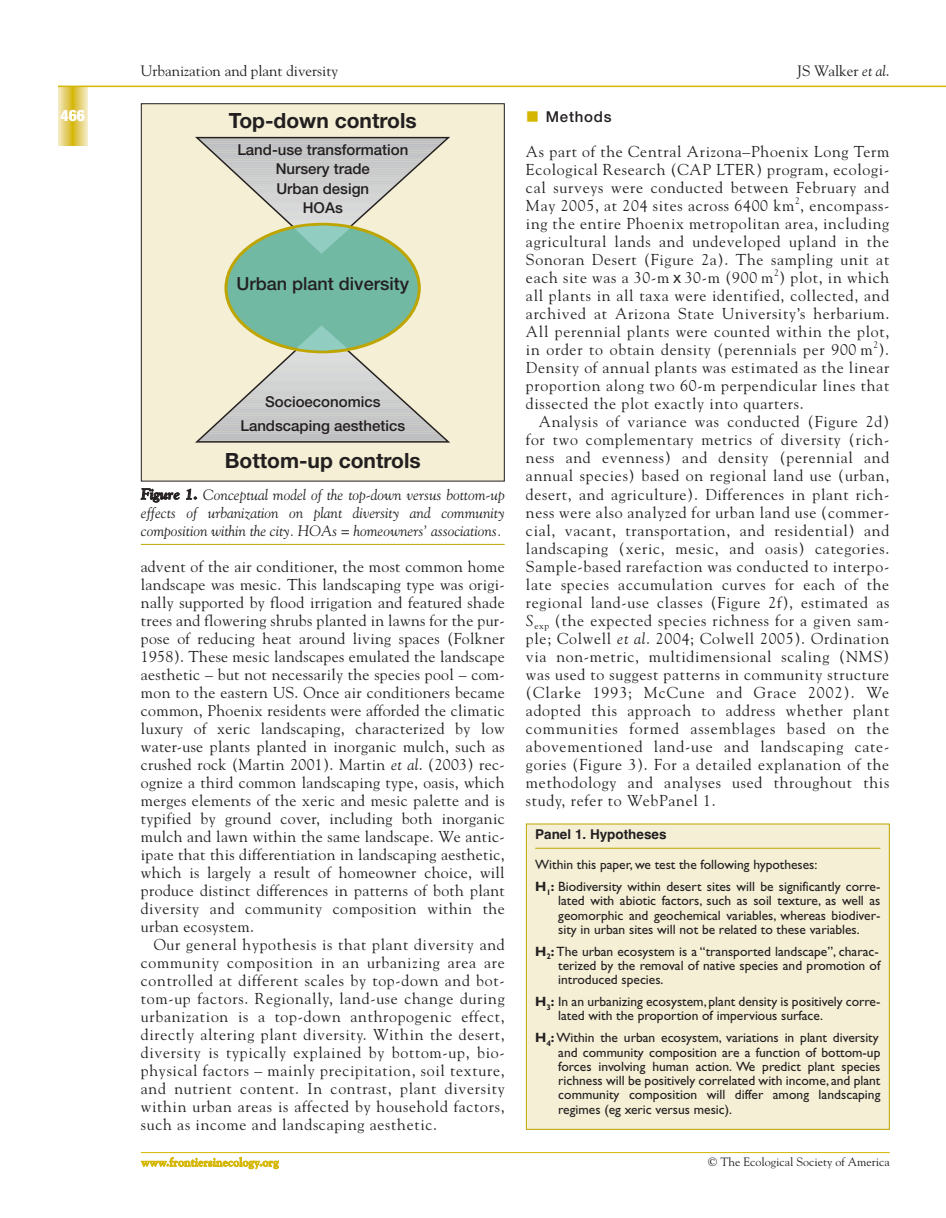
<style>
.page{position:relative;width:946px;height:1218px;background:#fff}
.page>*{position:absolute;margin:0;border:0;box-sizing:border-box;transform-origin:0 0}
.t1{font:700 21px "Helvetica Neue";color:#231f20}
.t2{font:500 18px "Helvetica Neue";color:#231f20}
.t3{font:15.75px/18px "Goudy";letter-spacing:.045em;color:#231f20;text-align:justify}
.t4{font:900 condensed 15.75px "Helvetica Neue";color:#fff}
.t5{font:italic 15px/18px "Goudy";color:#231f20;text-align:justify}
.t6{font:500 15px/19.5px "Helvetica Neue";color:#231f20;text-align:center}
.t7{font:15px "Goudy";color:#231f20}
.t8{font:500 15px "Helvetica Neue";letter-spacing:.05em;color:#231f20}
.t9{font:13.5px/14.2px "Gill Sans";color:#231f20}
.t10{font:700 13.5px "Helvetica";color:#231f20}
.t11{font:12px "Goudy";color:#231f20}
.t12{font:700 12px "Goudy";color:#d5b703}
.t13{font:9.45px "Goudy";color:#231f20}
.s1{font-style:italic}
.s2{font-weight:700}
.s3{font-family:"Helvetica Neue"}
</style>
<div class="page">
<div style="left:58px;top:86px;width:30px;height:60px;background:#f6efcf"></div>
<div style="left:58px;top:86px;width:29px;height:60px;background:#f5edca"></div>
<div style="left:59px;top:86px;width:28px;height:60px;background:#f4ebc2"></div>
<div style="left:59px;top:86px;width:27px;height:60px;background:#f2e8bc"></div>
<div style="left:60px;top:86px;width:26px;height:60px;background:#f2e6b4"></div>
<div style="left:60px;top:86px;width:25px;height:60px;background:#f0e5b0"></div>
<div style="left:61px;top:86px;width:24px;height:60px;background:#efe3a8"></div>
<div style="left:61px;top:86px;width:23px;height:60px;background:#efe1a4"></div>
<div style="left:62px;top:86px;width:22px;height:60px;background:#edde9c"></div>
<div style="left:62px;top:86px;width:21px;height:60px;background:#ecdd98"></div>
<div style="left:63px;top:86px;width:20px;height:60px;background:#ebda90"></div>
<div style="left:63px;top:86px;width:19px;height:60px;background:#ead98c"></div>
<div style="left:64px;top:86px;width:18px;height:60px;background:#e8d685"></div>
<div style="left:64px;top:86px;width:17px;height:60px;background:#e8d380"></div>
<div style="left:65px;top:86px;width:16px;height:60px;background:#e6d27a"></div>
<div style="left:65px;top:86px;width:15px;height:60px;background:#e6d176"></div>
<div style="left:66px;top:86px;width:14px;height:60px;background:#e5cd6e"></div>
<div style="left:66px;top:86px;width:13px;height:60px;background:#e4cc69"></div>
<div style="left:67px;top:86px;width:12px;height:60px;background:#e3ca61"></div>
<div style="left:67px;top:86px;width:11px;height:60px;background:#e1c95c"></div>
<div style="left:68px;top:86px;width:10px;height:60px;background:#e0c755"></div>
<div style="left:68px;top:86px;width:9px;height:60px;background:#dfc54f"></div>
<div style="left:69px;top:86px;width:8px;height:60px;background:#ddc447"></div>
<div style="left:69px;top:86px;width:7px;height:60px;background:#ddc23f"></div>
<div style="left:70px;top:86px;width:6px;height:60px;background:#dbc037"></div>
<div style="left:70px;top:86px;width:5px;height:60px;background:#dabf32"></div>
<hr style="left:71px;top:86px;width:4px;height:60px;background:#d9bd24">
<hr style="left:71px;top:86px;width:3px;height:60px;background:#d8bc1c">
<hr style="left:72px;top:86px;width:1px;height:60px;background:#d5b808">
<hr style="left:73px;top:86px;width:1px;height:60px;background:#d5b703">
<hr style="left:58px;top:86px;width:874px;height:1px;background:#d5b703">
<svg style="left:932px;top:86px;width:13px;height:1px"></svg>
<hr style="left:141px;top:1152px;width:748px;height:1px;background:#d5b703">
<hr style="left:141px;top:544px;width:363px;height:1px;background:#bea502">
<div style="left:526px;top:824px;width:363px;height:305px;background:#f4efd5"></div>
<hr style="left:535px;top:848px;width:345px;height:1px;background:#bea502">
<div style="left:141px;top:104px;width:363px;height:377px;background:#f4efd5"></div>
<div style="left:141px;top:103px;width:363px;height:378px;border:1px solid #231f20"></div>
<svg style="left:195px;top:137px;width:255px;height:305px"></svg>
<p class="t4" style="left:61px;top:110px;width:26px">466</p>
<p class="t7" style="left:141px;top:65px;width:199px">Urbanization and plant diversity</p>
<p class="t7" style="left:797px;top:65px;width:94px">JS Walker <span class="s1">et al</span>.</p>
<h1 class="t1" style="left:229px;top:113px;width:189px">Top-down controls</h1>
<p class="t6" style="left:237px;top:141px;width:172px">Land-use transformation<br>Nursery trade<br>Urban design<br>HOAs</p>
<p class="t2" style="left:236px;top:277px;width:174px">Urban plant diversity</p>
<p class="t6" style="left:240px;top:391px;width:166px;line-height:24px">Socioeconomics<br>Landscaping aesthetics</p>
<h1 class="t1" style="left:225px;top:453px;width:197px">Bottom-up controls</h1>
<p class="t5" style="left:141px;top:486px;width:365px"><span class="s2">Figure 1.</span> Conceptual model of the top-down versus bottom-up effects of urbanization on plant diversity and community composition within the city. HOAs = homeowners’ associations.</p>
<p class="t3" style="left:141px;top:558px;width:365px">advent of the air conditioner, the most common home landscape was mesic. This landscaping type was origi&shy;nally supported by flood irrigation and featured shade trees and flowering shrubs planted in lawns for the pur&shy;pose of reducing heat around living spaces (Folkner 1958). These mesic landscapes emulated the landscape aesthetic – but not necessarily the species pool – com&shy;mon to the eastern US. Once air conditioners became common, Phoenix residents were afforded the climatic luxury of xeric landscaping, characterized by low water-use plants planted in inorganic mulch, such as crushed rock (Martin 2001). Martin <span class="s1">et al</span>. (2003) rec&shy;ognize a third common landscaping type, oasis, which merges elements of the xeric and mesic palette and is typified by ground cover, including both inorganic mulch and lawn within the same landscape. We antic&shy;ipate that this differentiation in landscaping aesthetic, which is largely a result of homeowner choice, will produce distinct differences in patterns of both plant diversity and community composition within the urban ecosystem.</p>
<p class="t3" style="left:141px;top:936px;width:365px;text-indent:13px">Our general hypothesis is that plant diversity and community composition in an urbanizing area are controlled at different scales by top-down and bot&shy;tom-up factors. Regionally, land-use change during urbanization is a top-down anthropogenic effect, directly altering plant diversity. Within the desert, diversity is typically explained by bottom-up, bio&shy;physical factors – mainly precipitation, soil texture, and nutrient content. In contrast, plant diversity within urban areas is affected by household factors, such as income and landscaping aesthetic.</p>
<p class="t8" style="left:546px;top:111px;width:67px">Methods</p>
<p class="t3" style="left:526px;top:144px;width:365px">As part of the Central Arizona–Phoenix Long Term Ecological Research (CAP LTER) program, ecologi&shy;cal surveys were conducted between February and May 2005, at 204 sites across 6400 km , encompass-</p>
<p class="t13" style="left:795px;top:197px;width:6px">2</p>
<p class="t3" style="left:526px;top:216px;width:365px">ing the entire Phoenix metropolitan area, including agricultural lands and undeveloped upland in the Sonoran Desert (Figure 2a). The sampling unit at each site was a 30-m <span class="s3">x</span> 30-m (900 m<sup>2</sup>) plot, in which all plants in all taxa were identified, collected, and archived at Arizona State University’s herbarium.<br>All perennial plants were counted within the plot, in order to obtain density (perennials per 900 m<sup>2</sup>).<br>Density of annual plants was estimated as the linear proportion along two 60-m perpendicular lines that dissected the plot exactly into quarters.</p>
<p class="t3" style="left:526px;top:414px;width:365px;text-indent:13px">Analysis of variance was conducted (Figure 2d) for two complementary metrics of diversity (rich&shy;ness and evenness) and density (perennial and annual species) based on regional land use (urban, desert, and agriculture). Differences in plant rich&shy;ness were also analyzed for urban land use (commer&shy;cial, vacant, transportation, and residential) and landscaping (xeric, mesic, and oasis) categories.<br>Sample-based rarefaction was conducted to interpo&shy;late species accumulation curves for each of the regional land-use classes (Figure 2f), estimated as <span class="s1">S</span><sub>exp</sub> (the expected species richness for a given sam&shy;ple; Colwell <span class="s1">et al</span>. 2004; Colwell 2005). Ordination via non-metric, multidimensional scaling (NMS) was used to suggest patterns in community structure (Clarke 1993; McCune and Grace 2002). We adopted this approach to address whether plant communities formed assemblages based on the abovementioned land-use and landscaping cate&shy;gories (Figure 3). For a detailed explanation of the methodology and analyses used throughout this study, refer to WebPanel 1.</p>
<p class="t10" style="left:535px;top:829px;width:133px">Panel 1. Hypotheses</p>
<p class="t9" style="left:535px;top:855px;width:346px;line-height:21.9px">Within this paper, we test the following hypotheses:<br><span class="s2">H</span><sub>1</sub><span class="s2">:</span> Biodiversity within desert sites will be significantly corre-</p>
<p class="t9" style="left:558px;top:895px;width:324px;text-align:justify">lated with abiotic factors, such as soil texture, as well as geomorphic and geochemical variables, whereas biodiver&shy;sity in urban sites will not be related to these variables.</p>
<p class="t9" style="left:558px;top:945px;width:324px;text-indent:-23px"><span class="s2">H</span><sub>2</sub><span class="s2">:</span>The urban ecosystem is a “transported landscape”, charac&shy;terized by the removal of native species and promotion of introduced species.</p>
<p class="t9" style="left:558px;top:996px;width:323px;text-indent:-23px"><span class="s2">H</span><sub>3</sub><span class="s2">:</span> In an urbanizing ecosystem, plant density is positively corre&shy;lated with the proportion of impervious surface.</p>
<p class="t9" style="left:558px;top:1032px;width:324px;text-indent:-23px"><span class="s2">H</span><sub>4</sub><span class="s2">:</span>Within the urban ecosystem, variations in plant diversity and community composition are a function of bottom-up forces involving human action. We predict plant species richness will be positively correlated with income, and plant community composition will differ among landscaping regimes (eg xeric versus mesic).</p>
<p class="t12" style="left:141px;top:1157px;width:139px">www.frontiersinecology.org</p>
<p class="t11" style="left:708px;top:1157px;width:183px">© The Ecological Society of America</p>
</div>
